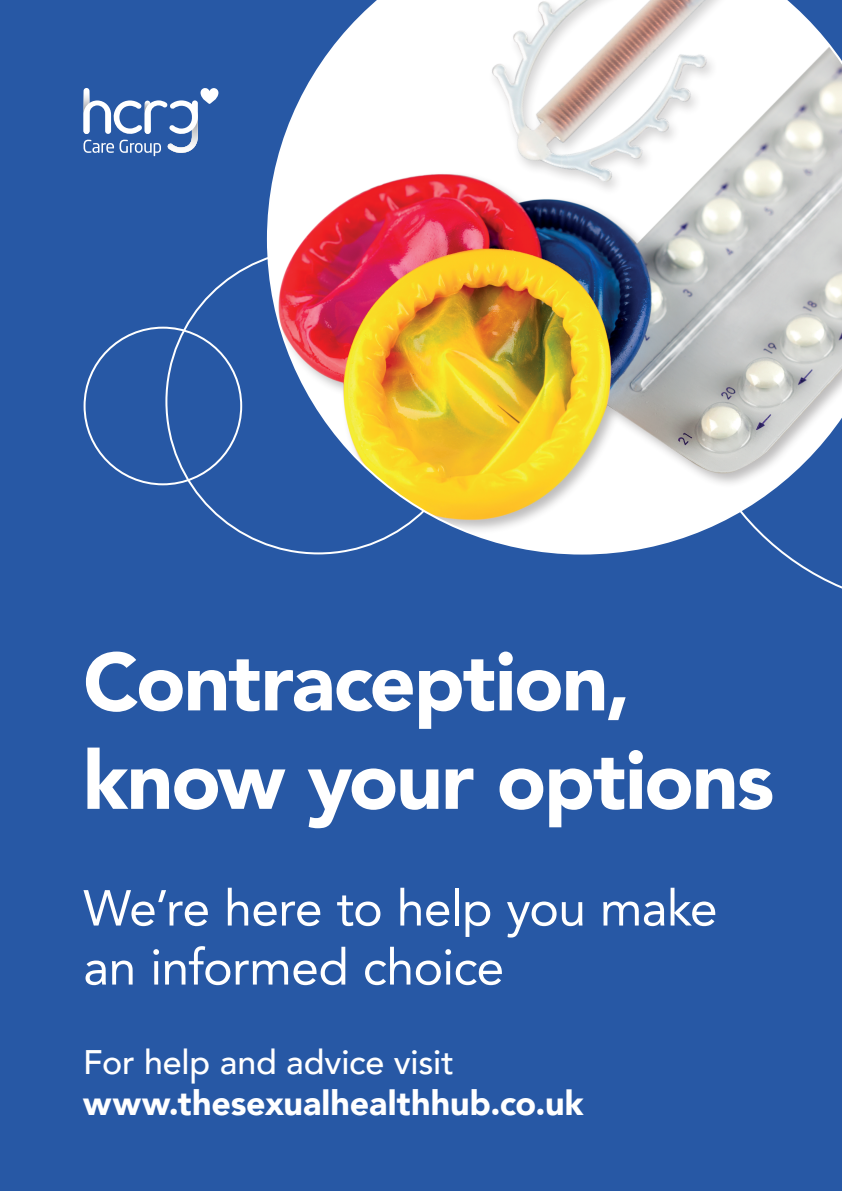
<style>
.page{position:relative;width:842px;height:1191px;background:#2758a5}
.page>*{position:absolute;margin:0;border:0;box-sizing:border-box;transform-origin:0 0}
.t1{font:900 81px/98.4px "Avenir";letter-spacing:-.025em;color:#fff}
.t2{font:50px/59px "Avenir";letter-spacing:-.015em;color:#fff}
.t3{font:900 34px "Avenir";color:#fff}
.t4{font:500 34px "Avenir";letter-spacing:-.005em;color:#fff}
</style>
<div class="page">
<svg style="left:84px;top:88px;width:134px;height:68px"></svg>
<img style="left:267px;top:0;width:575px;height:554px">
<div style="left:487px;top:0;width:309px;height:197px;background:#231f20;opacity:.2"></div>
<img style="left:429px;top:0;width:353px;height:256px">
<h1 class="t1" style="left:83px;top:631px;width:693px">Contraception, know your options</h1>
<p class="t2" style="left:83px;top:877px;width:636px">We’re here to help you make an informed choice</p>
<p class="t4" style="left:83px;top:1032px;width:372px">For help and advice visit</p>
<p class="t3" style="left:83px;top:1073px;width:502px">www.thesexualhealthhub.co.uk</p>
</div>
